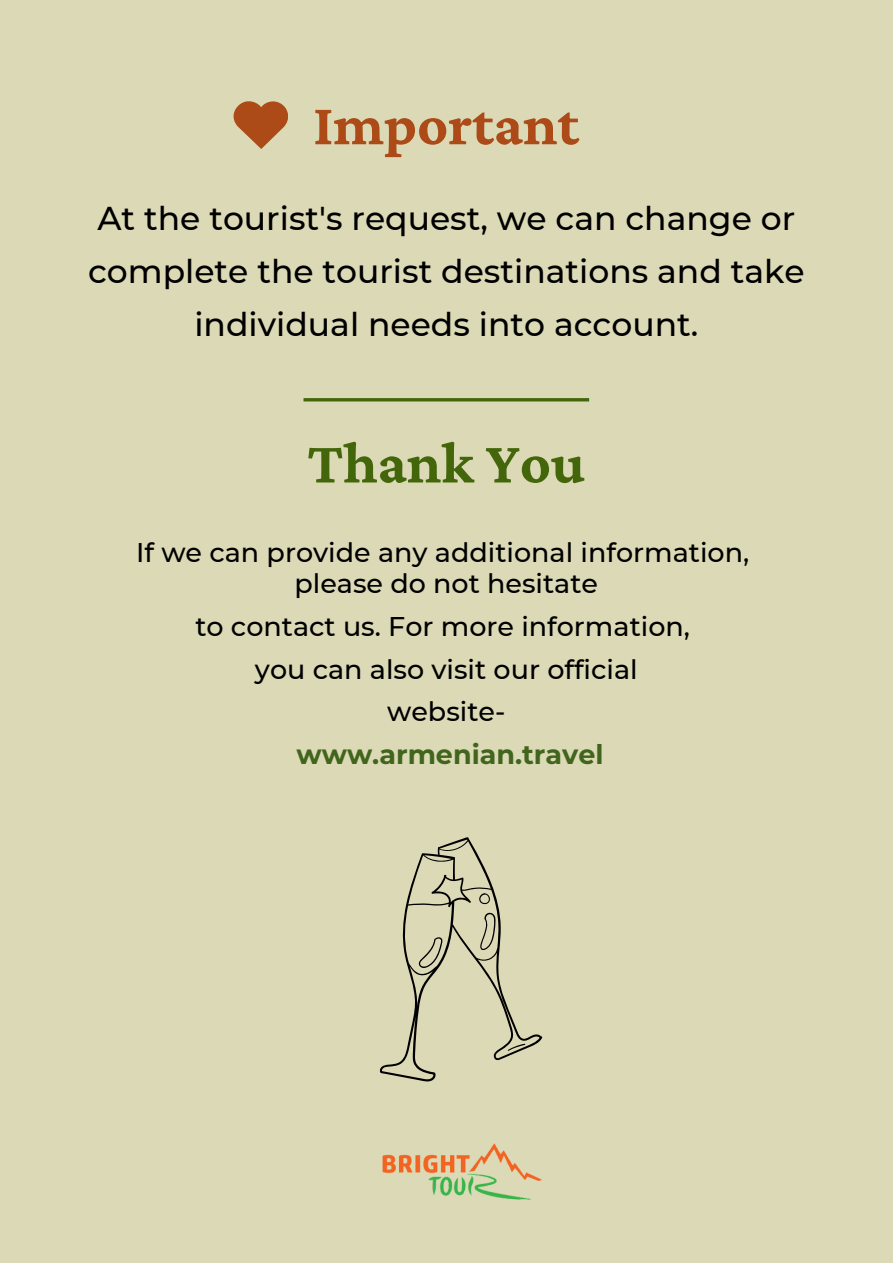
<style>
.page{position:relative;width:893px;height:1264px;background:#fff}
.page>*{position:absolute;margin:0;border:0;box-sizing:border-box;transform-origin:0 0}
.t1{font:700 60px "Crimson Pro";color:#ad4b18}
.t2{font:700 60px "Crimson Pro";color:#43660b}
.t3{font:500 33px/52.8px "Montserrat";color:#000;text-align:center}
.t4{font:500 27px/42.8px "Montserrat";color:#000;text-align:center}
.s1{font-weight:700;color:#41651d}
</style>
<div class="page">
<div style="left:0;top:0;width:892px;height:1262px;background:#dcdab6"></div>
<hr style="left:303px;top:398px;width:286px;height:3px;background:#43660b">
<img style="left:382px;top:1143px;width:160px;height:57px">
<svg style="left:233px;top:101px;width:55px;height:48px"></svg>
<svg style="left:379px;top:837px;width:163px;height:244px"></svg>
<p class="t1" style="left:313px;top:90px;width:267px">Important</p>
<p class="t3" style="left:88px;top:192px;width:718px">At the tourist's request, we can change or complete the tourist destinations and take individual needs into account.</p>
<p class="t2" style="left:307px;top:429px;width:279px">Thank You</p>
<p class="t4" style="left:136px;top:531px;width:614px">If we can provide any additional information,</p>
<p class="t4" style="left:195px;top:562px;width:496px">please do not hesitate<br>to contact us. For more information, you can also visit our official website-<br><span class="s1">www.armenian.travel</span></p>
</div>
